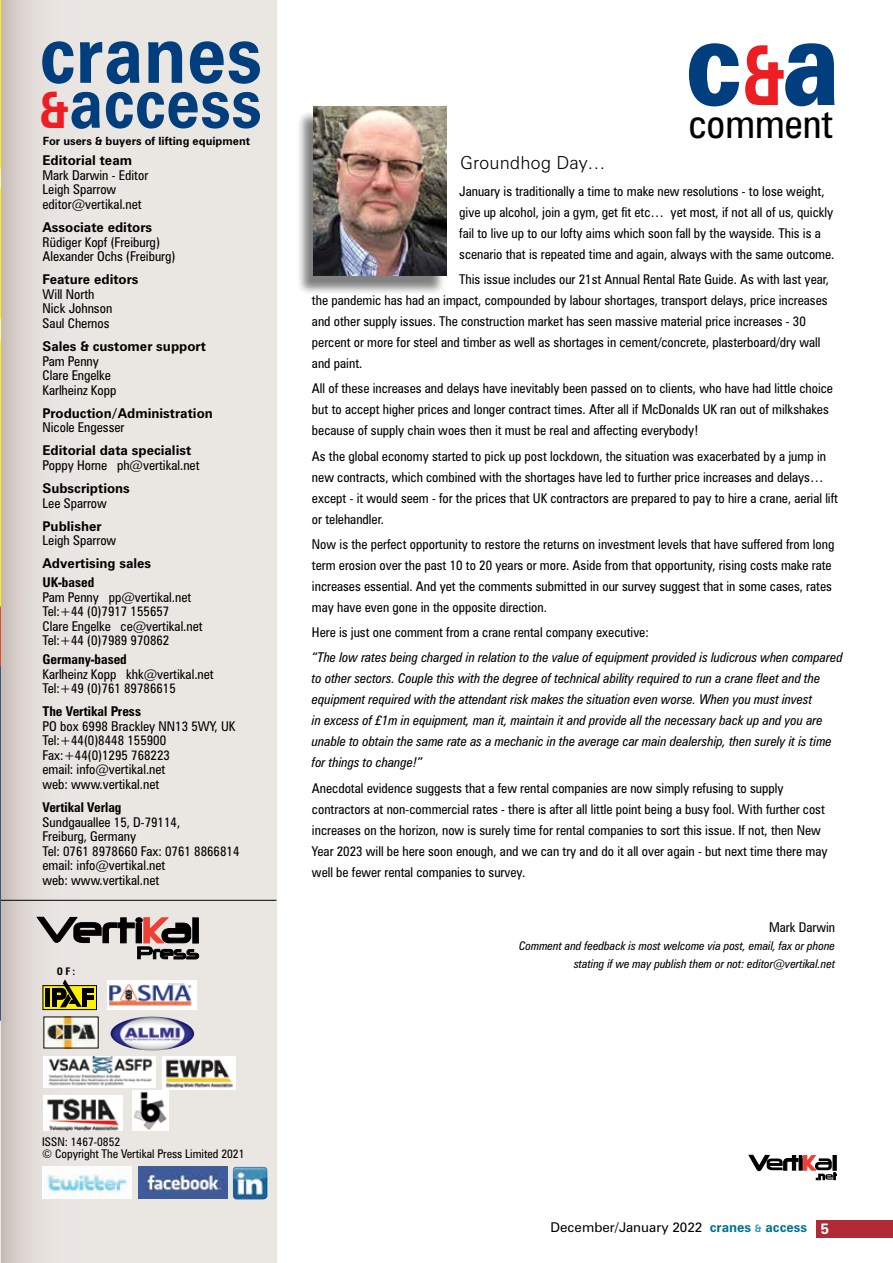
<style>
.page{position:relative;width:893px;height:1263px;background:#fff}
.page>*{position:absolute;margin:0;border:0;box-sizing:border-box;transform-origin:0 0}
.t1{font:900 120.15px "Zurich BT";color:#003e7e;scale:.79 1}
.t2{font:700 80.7px "Zurich BT";color:#003e7e;scale:.9 1}
.t3{font:700 69.75px "Zurich BT";color:#003e7e;scale:.9 1}
.t4{font:condensed 40.5px "Zurich BT";color:#000}
.t5{font:300 18px "Zurich BT";color:#000}
.t6{font:condensed 13.5px/21px "Zurich BT";color:#000}
.t7{font:italic condensed 13.5px/21px "Zurich BT";color:#000}
.t8{font:700 13.5px "Zurich BT";color:#000}
.t9{font:700 condensed 13.5px "Zurich BT";color:#000}
.t10{font:13.5px "Zurich BT";color:#000}
.t11{font:italic condensed 12px/18px "Zurich BT";color:#000;text-align:right}
.t12{font:condensed 12px/12px "Zurich BT";color:#000}
.t13{font:700 11.4px "Zurich BT";color:#000}
.t14{font:700 condensed 10.5px "Zurich BT";color:#000}
.s1{font-size:50.4px;color:#ed1d24}
.s2{font-weight:700;font-size:82.8px;color:#ed1d24}
.s3{font-weight:700;color:#00728f}
.s4{font-weight:700;font-size:10.5px;color:#3c9db6}
.s5{font-weight:700;font-size:15px;color:#fff}
</style>
<div class="page">
<svg style="left:1px;top:0;width:275px;height:1263px;background:#e6e2de"></svg>
<div style="left:816px;top:1220px;width:77px;height:17px;background:#b22a37"></div>
<img style="left:42px;top:1166px;width:90px;height:33px">
<img style="left:139px;top:1166px;width:89px;height:33px">
<svg style="left:749px;top:1155px;width:87px;height:25px"></svg>
<div style="left:296px;top:110px;width:149px;height:186px;background:#000;opacity:.5"></div>
<img style="left:314px;top:107px;width:132px;height:169px">
<hr style="left:0;top:900px;width:276px;height:1px;background:#000">
<svg style="left:37px;top:917px;width:162px;height:42px;background:#958986"></svg>
<svg style="left:43px;top:985px;width:54px;height:25px"></svg>
<hr style="left:45px;top:988px;width:4px;height:19px;background:#000">
<hr style="left:52px;top:988px;width:4px;height:19px;background:#000">
<hr style="left:82px;top:988px;width:4px;height:19px;background:#000">
<svg style="left:88px;top:988px;width:6px;height:12px"></svg>
<svg style="left:57px;top:979px;width:25px;height:28px"></svg>
<img style="left:46px;top:1019px;width:50px;height:27px">
<img style="left:110px;top:1016px;width:85px;height:34px">
<img style="left:107px;top:981px;width:90px;height:29px">
<img style="left:133px;top:1091px;width:36px;height:40px">
<img style="left:163px;top:1056px;width:73px;height:33px">
<img style="left:44px;top:1095px;width:79px;height:35px">
<img style="left:44px;top:1057px;width:112px;height:30px">
<img style="left:233px;top:1166px;width:34px;height:33px">
<img style="left:0;top:0;width:1px;height:1263px">
<h2 class="t2" style="left:39px;top:5px;width:249px">cranes</h2>
<h3 class="t3" style="left:39px;top:60px;width:249px"><span class="s1">&amp;</span>access</h3>
<p class="t13" style="left:43px;top:134px;width:209px">For users &amp; buyers of lifting equipment</p>
<p class="t8" style="left:43px;top:152px;width:91px">Editorial team</p>
<p class="t6" style="left:43px;top:168px;width:107px;line-height:14.5px">Mark Darwin - Editor<br>Leigh Sparrow editor@vertikal.net</p>
<p class="t8" style="left:43px;top:219px;width:111px">Associate editors</p>
<p class="t6" style="left:43px;top:234px;width:134px;line-height:14.5px">Rüdiger Kopf (Freiburg)<br>Alexander Ochs (Freiburg)</p>
<p class="t8" style="left:43px;top:271px;width:98px">Feature editors</p>
<p class="t6" style="left:43px;top:287px;width:71px;line-height:14.5px">Will North<br>Nick Johnson<br>Saul Chernos</p>
<p class="t8" style="left:43px;top:338px;width:165px">Sales &amp; customer support</p>
<p class="t6" style="left:43px;top:353px;width:75px;line-height:14.5px">Pam Penny<br>Clare Engelke<br>Karlheinz Kopp</p>
<p class="t8" style="left:43px;top:405px;width:172px">Production/Administration</p>
<p class="t6" style="left:43px;top:417px;width:83px">Nicole Engesser</p>
<p class="t8" style="left:43px;top:442px;width:150px">Editorial data specialist</p>
<p class="t6" style="left:43px;top:454px;width:159px">Poppy Horne ph@vertikal.net</p>
<p class="t8" style="left:43px;top:480px;width:89px">Subscriptions</p>
<p class="t6" style="left:43px;top:492px;width:66px">Lee Sparrow</p>
<p class="t8" style="left:43px;top:517px;width:61px">Publisher</p>
<p class="t6" style="left:43px;top:530px;width:75px">Leigh Sparrow</p>
<p class="t8" style="left:43px;top:555px;width:110px">Advertising sales</p>
<p class="t9" style="left:43px;top:574px;width:53px">UK-based</p>
<p class="t6" style="left:43px;top:589px;width:162px;line-height:14.5px">Pam Penny pp@vertikal.net<br>Tel:+44 (0)7917 155657<br>Clare Engelke ce@vertikal.net<br>Tel:+44 (0)7989 970862</p>
<p class="t9" style="left:43px;top:651px;width:86px">Germany-based</p>
<p class="t6" style="left:43px;top:666px;width:173px;line-height:14.5px">Karlheinz Kopp khk@vertikal.net<br>Tel:+49 (0)761 89786615</p>
<p class="t9" style="left:43px;top:703px;width:100px">The Vertikal Press</p>
<p class="t6" style="left:43px;top:718px;width:194px;line-height:14.5px">PO box 6998 Brackley NN13 5WY, UK<br>Tel:+44(0)8448 155900<br>Fax:+44(0)1295 768223<br>email: info@vertikal.net<br>web: www.vertikal.net</p>
<p class="t9" style="left:43px;top:799px;width:80px">Vertikal Verlag</p>
<p class="t6" style="left:43px;top:814px;width:198px;line-height:14.5px">Sundgauallee 15, D-79114,<br>Freiburg, Germany<br>Tel: 0761 8978660 Fax: 0761 8866814 email: info@vertikal.net<br>web: www.vertikal.net</p>
<p class="t14" style="left:57px;top:965px;width:20px">of:</p>
<h1 class="t1" style="left:685px;top:-11px;width:197px">c<span class="s2">&amp;</span>a</h1>
<h3 class="t4" style="left:688px;top:99px;width:146px">comment</h3>
<h3 class="t5" style="left:460px;top:152px;width:147px">Groundhog Day…</h3>
<p class="t6" style="left:459px;top:180px;width:377px">January is traditionally a time to make new resolutions - to lose weight, give up alcohol, join a gym, get fit etc… yet most, if not all of us, quickly fail to live up to our lofty aims which soon fall by the wayside. This is a scenario that is repeated time and again, always with the same outcome.</p>
<p class="t6" style="left:312px;top:269px;width:519px;text-indent:147px">This issue includes our 21st Annual Rental Rate Guide. As with last year, the pandemic has had an impact, compounded by labour shortages, transport delays, price increases and other supply issues. The construction market has seen massive material price increases - 30 percent or more for steel and timber as well as shortages in cement/concrete, plasterboard/dry wall and paint.</p>
<p class="t6" style="left:312px;top:378px;width:523px">All of these increases and delays have inevitably been passed on to clients, who have had little choice but to accept higher prices and longer contract times. After all if McDonalds UK ran out of milkshakes because of supply chain woes then it must be real and affecting everybody!</p>
<p class="t6" style="left:312px;top:445px;width:528px">As the global economy started to pick up post lockdown, the situation was exacerbated by a jump in new contracts, which combined with the shortages have led to further price increases and delays… except - it would seem - for the prices that UK contractors are prepared to pay to hire a crane, aerial lift or telehandler.</p>
<p class="t6" style="left:312px;top:533px;width:524px">Now is the perfect opportunity to restore the returns on investment levels that have suffered from long term erosion over the past 10 to 20 years or more. Aside from that opportunity, rising costs make rate increases essential. And yet the comments submitted in our survey suggest that in some cases, rates may have even gone in the opposite direction.</p>
<p class="t6" style="left:312px;top:622px;width:338px">Here is just one comment from a crane rental company executive:</p>
<p class="t7" style="left:312px;top:647px;width:532px">“The low rates being charged in relation to the value of equipment provided is ludicrous when compared to other sectors. Couple this with the degree of technical ability required to run a crane fleet and the equipment required with the attendant risk makes the situation even worse. When you must invest<br>in excess of £1m in equipment, man it, maintain it and provide all the necessary back up and you are unable to obtain the same rate as a mechanic in the average car main dealership, then surely it is time for things to change!”</p>
<p class="t6" style="left:312px;top:777px;width:517px">Anecdotal evidence suggests that a few rental companies are now simply refusing to supply contractors at non-commercial rates - there is after all little point being a busy fool. With further cost increases on the horizon, now is surely time for rental companies to sort this issue. If not, then New Year 2023 will be here soon enough, and we can try and do it all over again - but next time there may well be fewer rental companies to survey.</p>
<p class="t6" style="left:769px;top:917px;width:68px">Mark Darwin</p>
<p class="t11" style="left:519px;top:937px;width:317px">Comment and feedback is most welcome via post, email, fax or phone stating if we may publish them or not: editor@vertikal.net</p>
<p class="t12" style="left:42px;top:1136px;width:204px">ISSN: 1467-0852<br>© Copyright The Vertikal Press Limited 2021</p>
<p class="t10" style="left:550px;top:1219px;width:280px">December/January 2022 <span class="s3">cranes</span> <span class="s4">&amp;</span> <span class="s3">access</span> <span class="s5">5</span></p>
</div>
